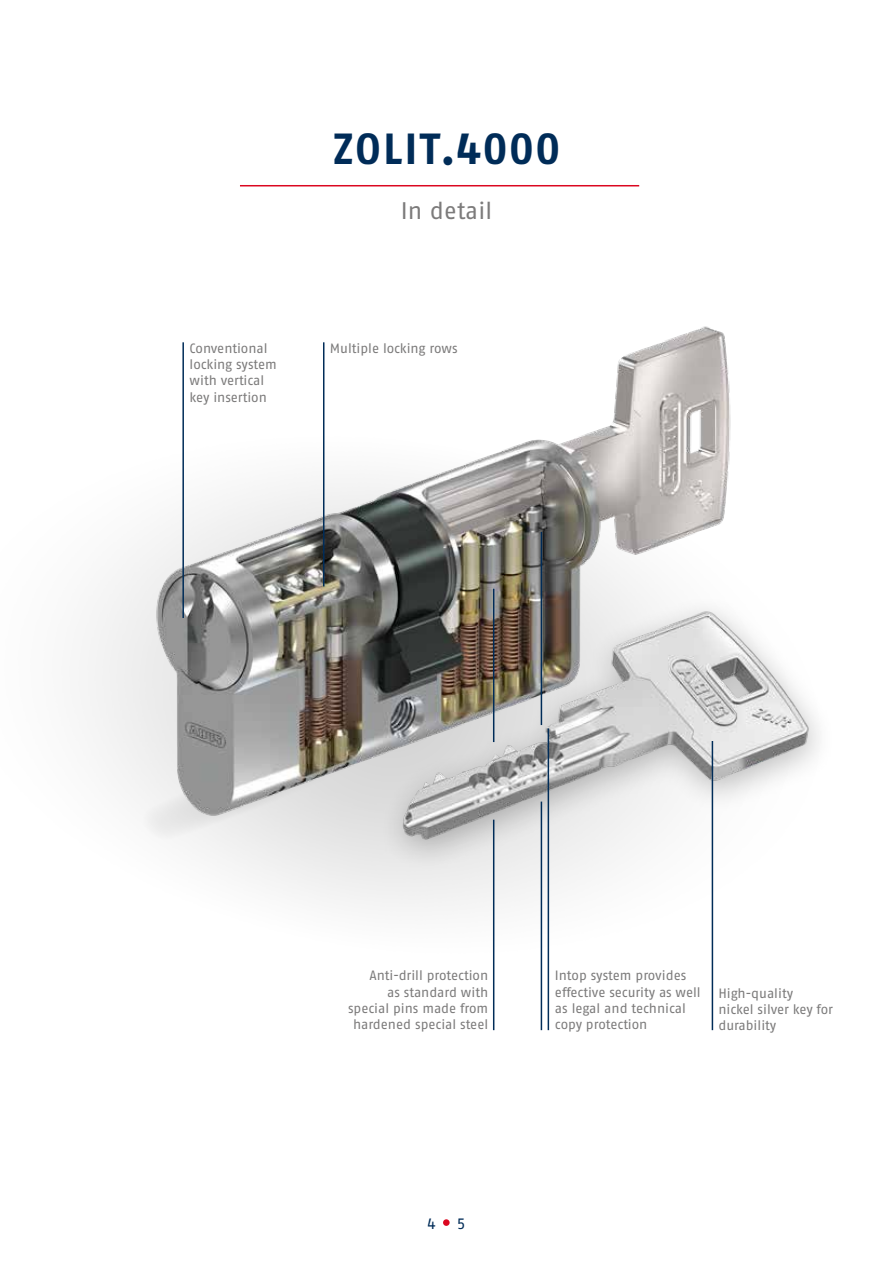
<style>
.page{position:relative;width:893px;height:1263px;background:#fff}
.page>*{position:absolute;margin:0;border:0;box-sizing:border-box;transform-origin:0 0}
.t1{font:700 43.5px "ABUS Fago Pro";letter-spacing:.05em;color:#002c58}
.t2{font:24px "ABUS Fago Pro";letter-spacing:.01em;color:#7c7b7b}
.t3{font:15px "ABUS Fago Pro";color:#002c58}
.t4{font:13.5px/16.2px "ABUS Fago Pro";letter-spacing:-.005em;color:#7c7b7b}
</style>
<div class="page">
<hr style="left:240px;top:185px;width:399px;height:1px;background:#db0720">
<svg style="left:87px;top:550px;width:627px;height:481px"></svg>
<svg style="left:87px;top:670px;width:406px;height:239px;fill:#f3f3f3"></svg>
<img style="left:151px;top:326px;width:580px;height:491px">
<div style="left:379px;top:594px;width:457px;height:279px;background:#000;opacity:.24"></div>
<img style="left:402px;top:605px;width:427px;height:235px">
<hr style="left:323px;top:342px;width:1px;height:244px;background:#002c58">
<hr style="left:182px;top:342px;width:2px;height:276px;background:#002c58">
<hr style="left:493px;top:820px;width:1px;height:210px;background:#002c58">
<hr style="left:493px;top:589px;width:1px;height:153px;background:#002c58">
<hr style="left:712px;top:741px;width:1px;height:289px;background:#002c58">
<hr style="left:548px;top:728px;width:1px;height:302px;background:#002c58">
<hr style="left:541px;top:801px;width:1px;height:229px;background:#002c58">
<hr style="left:541px;top:532px;width:1px;height:193px;background:#002c58">
<div style="left:443px;top:1219px;width:7px;height:7px;background:#db0720;border-radius:50%"></div>
<h1 class="t1" style="left:333px;top:123px;width:229px">ZOLIT.4000</h1>
<h2 class="t2" style="left:401px;top:196px;width:93px">In detail</h2>
<p class="t4" style="left:190px;top:340px;width:89px">Conventional locking system with vertical key insertion</p>
<p class="t4" style="left:330px;top:340px;width:129px">Multiple locking rows</p>
<p class="t4" style="left:348px;top:967px;width:142px;text-align:right">Anti-drill protection<br>as standard with special pins made from hardened special steel</p>
<p class="t4" style="left:555px;top:967px;width:147px">Intop system provides effective security as well as legal and technical copy protection</p>
<p class="t4" style="left:718px;top:985px;width:116px">High-quality<br>nickel silver key for durability</p>
<p class="t3" style="left:427px;top:1214px;width:10px">4</p>
<p class="t3" style="left:457px;top:1214px;width:10px">5</p>
</div>
